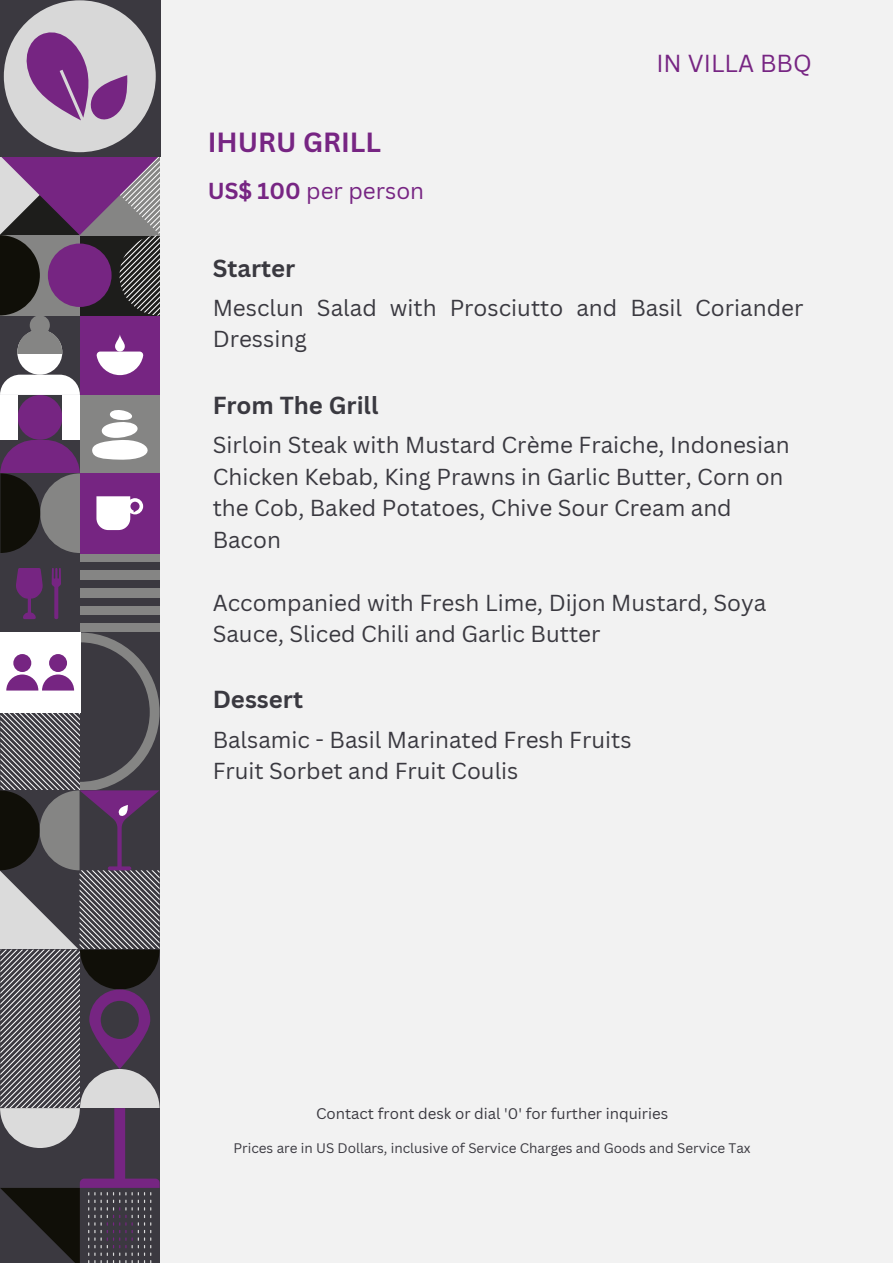
<style>
.page{position:relative;width:893px;height:1264px;background:#fff}
.page>*{position:absolute;margin:0;border:0;box-sizing:border-box;transform-origin:0 0}
.t1{font:700 27px "Canva Sans";color:#772583}
.t2{font:700 24px "Canva Sans";color:#3a3940}
.t3{font:24px "Canva Sans";color:#772583}
.t4{font:22.5px/31.5px "Canva Sans";color:#3a3940}
.t5{font:22.5px "Canva Sans";color:#772583}
.t6{font:15px "Canva Sans";color:#3a3940}
.t7{font:13.5px "Canva Sans";color:#3a3940}
.s1{font-weight:700}
</style>
<div class="page">
<div style="left:0;top:0;width:892px;height:1262px;background:#f2f2f2"></div>
<svg style="left:0;top:395px;width:80px;height:45px"></svg>
<div style="left:80px;top:395px;width:80px;height:79px;background:#858584"></div>
<svg style="left:92px;top:410px;width:56px;height:50px"></svg>
<div style="left:18px;top:395px;width:44px;height:45px;background:#762582;border-radius:50%"></div>
<div style="left:0;top:395px;width:17px;height:44px;background:#fff"></div>
<div style="left:63px;top:395px;width:17px;height:44px;background:#fff"></div>
<svg style="left:0;top:144px;width:161px;height:251px;background:#735477"></svg>
<div style="left:0;top:473px;width:160px;height:159px;background:#3b3940"></div>
<svg style="left:0;top:440px;width:80px;height:113px;background:#503d52"></svg>
<svg style="left:52px;top:568px;width:9px;height:51px"></svg>
<svg style="left:16px;top:568px;width:27px;height:51px"></svg>
<div style="left:80px;top:553px;width:80px;height:9px;background:#858584"></div>
<div style="left:80px;top:570px;width:80px;height:9px;background:#858584"></div>
<div style="left:80px;top:588px;width:80px;height:9px;background:#858584"></div>
<div style="left:80px;top:606px;width:80px;height:9px;background:#858584"></div>
<div style="left:80px;top:623px;width:80px;height:9px;background:#858584"></div>
<div style="left:80px;top:473px;width:80px;height:80px;background:#762582"></div>
<svg style="left:96px;top:496px;width:47px;height:34px"></svg>
<svg style="left:0;top:632px;width:160px;height:630px;background:#635d66"></svg>
<div style="left:0;top:0;width:160px;height:157px;background:#3b3940"></div>
<div style="left:4px;top:0;width:152px;height:152px;background:#d8d8d8;border-radius:50%"></div>
<svg style="left:26px;top:32px;width:102px;height:89px"></svg>
<p class="t1" style="left:208px;top:123px;width:175px">IHURU GRILL</p>
<p class="t5" style="left:208px;top:175px;width:218px"><span class="s1">US$ 100</span> per person</p>
<p class="t2" style="left:213px;top:251px;width:84px">Starter</p>
<p class="t3" style="left:656px;top:46px;width:157px">IN VILLA BBQ</p>
<p class="t4" style="left:213px;top:291px;width:592px">Mesclun Salad with Prosciutto and Basil Coriander<br>Dressing</p>
<p class="t2" style="left:213px;top:388px;width:167px">From The Grill</p>
<p class="t4" style="left:213px;top:429px;width:578px">Sirloin Steak with Mustard Crème Fraiche, Indonesian Chicken Kebab, King Prawns in Garlic Butter, Corn on the Cob, Baked Potatoes, Chive Sour Cream and Bacon</p>
<p class="t4" style="left:213px;top:586px;width:555px">Accompanied with Fresh Lime, Dijon Mustard, Soya<br>Sauce, Sliced Chili and Garlic Butter</p>
<p class="t2" style="left:213px;top:683px;width:92px">Dessert</p>
<p class="t4" style="left:213px;top:723px;width:420px">Balsamic - Basil Marinated Fresh Fruits<br>Fruit Sorbet and Fruit Coulis</p>
<p class="t6" style="left:316px;top:1103px;width:353px">Contact front desk or dial '0' for further inquiries</p>
<p class="t7" style="left:233px;top:1138px;width:518px">Prices are in US Dollars, inclusive of Service Charges and Goods and Service Tax</p>
</div>
